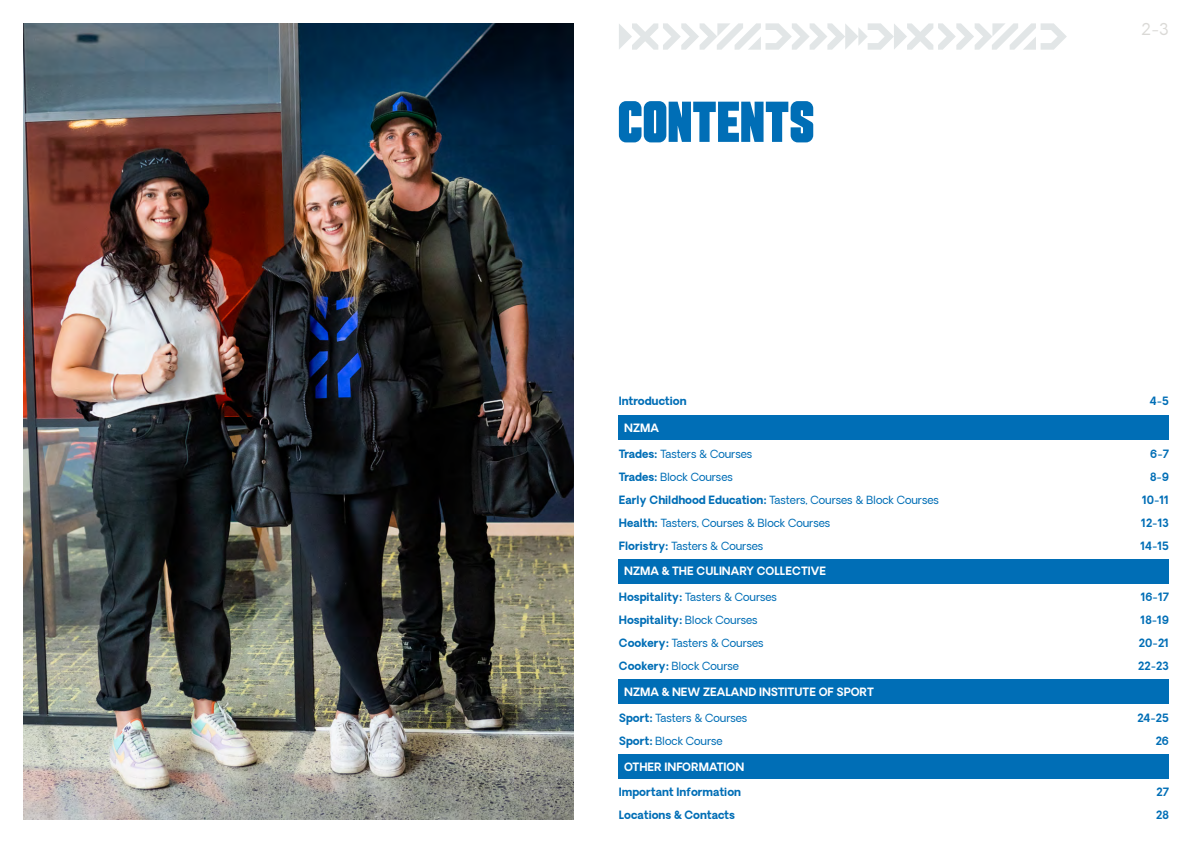
<style>
.page{position:relative;width:1191px;height:842px;background:#fff}
.page>*{position:absolute;margin:0;border:0;box-sizing:border-box;transform-origin:0 0}
.t1{font:59px "Boldine";color:#006eb6}
.t2{font:16px "Oakes Grotesk";color:#dad9d6}
.t3{font:11px/23px "Oakes Grotesk";color:#006eb6}
.t4{font:700 11px/23px "Oakes Grotesk";color:#006eb6;text-align:right}
.t5{font:700 11px "Oakes Grotesk";color:#fff}
.s1{font-weight:700}
</style>
<div class="page">
<svg style="left:619px;top:23px;width:447px;height:27px"></svg>
<img style="left:23px;top:23px;width:550px;height:796px">
<div style="left:619px;top:416px;width:550px;height:24px;background:#006eb6"></div>
<div style="left:619px;top:559px;width:550px;height:24px;background:#006eb6"></div>
<div style="left:619px;top:680px;width:550px;height:24px;background:#006eb6"></div>
<div style="left:619px;top:754px;width:550px;height:24px;background:#006eb6"></div>
<h1 class="t1" style="left:619px;top:86px;width:198px">CONTENTS</h1>
<h2 class="t2" style="left:1141px;top:19px;width:29px">2-3</h2>
<p class="t4" style="left:619px;top:389px;width:69px">Introduction</p>
<p class="t4" style="left:1149px;top:389px;width:21px">4-5</p>
<p class="t5" style="left:624px;top:420px;width:36px">NZMA</p>
<p class="t3" style="left:619px;top:442px;width:321px"><span class="s1">Trades:</span> Tasters &amp; Courses<br><span class="s1">Trades:</span> Block Courses<br><span class="s1">Early Childhood Education:</span> Tasters, Courses &amp; Block Courses <span class="s1">Health:</span> Tasters, Courses &amp; Block Courses<br><span class="s1">Floristry:</span> Tasters &amp; Courses</p>
<p class="t4" style="left:1140px;top:442px;width:30px">6-7<br>8-9<br>10-11<br>12-13<br>14-15</p>
<p class="t5" style="left:624px;top:564px;width:203px">NZMA &amp; THE CULINARY COLLECTIVE</p>
<p class="t3" style="left:619px;top:586px;width:160px"><span class="s1">Hospitality:</span> Tasters &amp; Courses<br><span class="s1">Hospitality:</span> Block Courses<br><span class="s1">Cookery:</span> Tasters &amp; Courses<br><span class="s1">Cookery:</span> Block Course</p>
<p class="t5" style="left:624px;top:685px;width:251px">NZMA &amp; NEW ZEALAND INSTITUTE OF SPORT</p>
<p class="t3" style="left:619px;top:706px;width:130px"><span class="s1">Sport:</span> Tasters &amp; Courses<br><span class="s1">Sport:</span> Block Course</p>
<p class="t5" style="left:624px;top:759px;width:122px">OTHER INFORMATION</p>
<p class="t4" style="left:619px;top:781px;width:124px;text-align:left">Important Information<br>Locations &amp; Contacts</p>
<p class="t4" style="left:1138px;top:586px;width:32px;text-align:justify">16-17<br>18-19<br>20-21<br>22-23</p>
<p class="t4" style="left:1137px;top:706px;width:33px">24-25<br>26</p>
<p class="t4" style="left:1156px;top:781px;width:14px;text-align:left">27<br>28</p>
</div>
